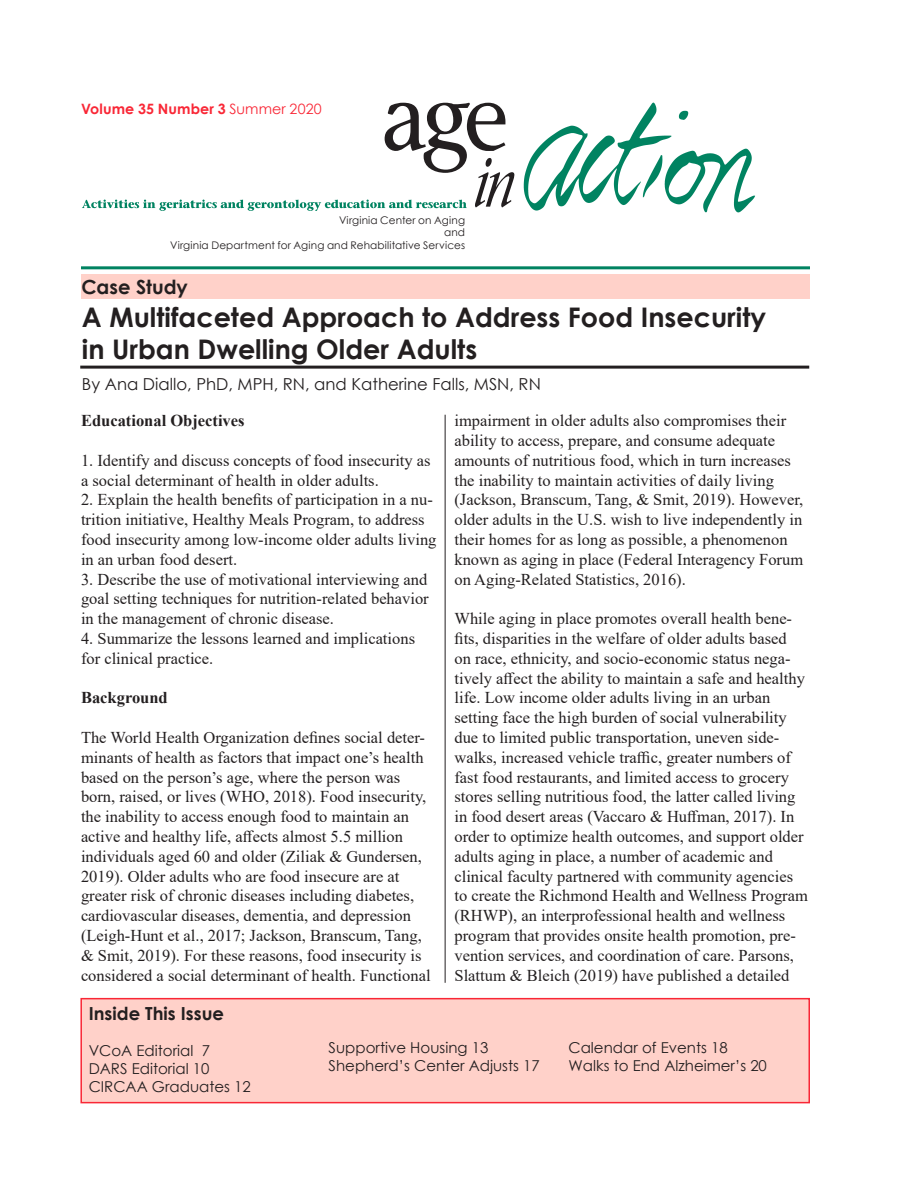
<style>
.page{position:relative;width:918px;height:1188px;background:#fff}
.page>*{position:absolute;margin:0;border:0;box-sizing:border-box;transform-origin:0 0}
.t1{font:700 27px "Century Gothic";color:#231f20}
.t2{font:700 19.5px "Century Gothic";color:#231f20}
.t3{font:700 18px "Century Gothic";color:#231f20}
.t4{font:16.5px/19.8px "Times New Roman";color:#231f20}
.t5{font:16.5px "Century Gothic";color:#231f20}
.t6{font:700 16.5px "Times New Roman";color:#231f20}
.t7{font:15px "Century Gothic";color:#231f20}
.t8{font:700 14.25px "Century Gothic";letter-spacing:.005em;color:#f92736}
.t9{font:10.5px "Century Gothic";letter-spacing:.01em;color:#231f20}
.s1{font-weight:400}
</style>
<div class="page">
<hr style="left:81px;top:266px;width:729px;height:3px;background:#008361">
<div style="left:81px;top:999px;width:728px;height:104px;background:#ffd1c9"></div>
<div style="left:80px;top:998px;width:730px;height:105px;border:2px solid #f92736"></div>
<hr style="left:445px;top:415px;width:1px;height:568px;background:#231f20">
<div style="left:81px;top:274px;width:729px;height:25px;background:#ffd1c9"></div>
<hr style="left:80px;top:366px;width:729px;height:3px;background:#231f20">
<img style="left:523px;top:103px;width:232px;height:109px">
<svg style="left:82px;top:103px;width:433px;height:108px"></svg>
<p class="t8" style="left:81px;top:98px;width:242px">Volume 35 Number 3 <span class="s1">Summer 2020</span></p>
<p class="t9" style="left:339px;top:212px;width:128px">Virginia Center on Aging</p>
<p class="t9" style="left:444px;top:225px;width:23px">and</p>
<p class="t9" style="left:170px;top:238px;width:296px">Virginia Department for Aging and Rehabilitative Services</p>
<p class="t2" style="left:81px;top:272px;width:108px">Case Study</p>
<p class="t1" style="left:82px;top:296px;width:686px">A Multifaceted Approach to Address Food Insecurity</p>
<p class="t1" style="left:82px;top:329px;width:397px">in Urban Dwelling Older Adults</p>
<p class="t5" style="left:82px;top:372px;width:460px">By Ana Diallo, PhD, MPH, RN, and Katherine Falls, MSN, RN</p>
<p class="t6" style="left:81px;top:409px;width:165px">Educational Objectives</p>
<p class="t4" style="left:81px;top:450px;width:351px">1. Identify and discuss concepts of food insecurity as a social determinant of health in older adults.</p>
<p class="t4" style="left:81px;top:489px;width:357px">2. Explain the health benefits of participation in a nu&shy;trition initiative, Healthy Meals Program, to address food insecurity among low-income older adults living in an urban food desert.</p>
<p class="t4" style="left:81px;top:569px;width:349px;text-align:justify">3. Describe the use of motivational interviewing and goal setting techniques for nutrition-related behavior in the management of chronic disease.</p>
<p class="t4" style="left:81px;top:628px;width:336px">4. Summarize the lessons learned and implications for clinical practice.</p>
<p class="t6" style="left:81px;top:686px;width:88px">Background</p>
<p class="t4" style="left:81px;top:727px;width:351px">The World Health Organization defines social deter&shy;minants of health as factors that impact one’s health based on the person’s age, where the person was born, raised, or lives (WHO, 2018). Food insecurity, the inability to access enough food to maintain an active and healthy life, affects almost 5.5 million individuals aged 60 and older (Ziliak &amp; Gundersen, 2019). Older adults who are food insecure are at greater risk of chronic diseases including diabetes, cardiovascular diseases, dementia, and depression (Leigh-Hunt et al., 2017; Jackson, Branscum, Tang, &amp; Smit, 2019). For these reasons, food insecurity is considered a social determinant of health. Functional</p>
<p class="t4" style="left:454px;top:410px;width:350px">impairment in older adults also compromises their ability to access, prepare, and consume adequate amounts of nutritious food, which in turn increases the inability to maintain activities of daily living (Jackson, Branscum, Tang, &amp; Smit, 2019). However, older adults in the U.S. wish to live independently in their homes for as long as possible, a phenomenon known as aging in place (Federal Interagency Forum on Aging-Related Statistics, 2016).</p>
<p class="t4" style="left:454px;top:608px;width:355px">While aging in place promotes overall health bene&shy;fits, disparities in the welfare of older adults based<br>on race, ethnicity, and socio-economic status nega&shy;tively affect the ability to maintain a safe and healthy life. Low income older adults living in an urban setting face the high burden of social vulnerability due to limited public transportation, uneven side&shy;walks, increased vehicle traffic, greater numbers of fast food restaurants, and limited access to grocery stores selling nutritious food, the latter called living in food desert areas (Vaccaro &amp; Huffman, 2017). In order to optimize health outcomes, and support older adults aging in place, a number of academic and clinical faculty partnered with community agencies to create the Richmond Health and Wellness Program (RHWP), an interprofessional health and wellness program that provides onsite health promotion, pre&shy;vention services, and coordination of care. Parsons, Slattum &amp; Bleich (2019) have published a detailed</p>
<p class="t3" style="left:89px;top:999px;width:137px">Inside This Issue</p>
<p class="t7" style="left:89px;top:1040px;width:123px">VCoA Editorial 7</p>
<p class="t7" style="left:89px;top:1058px;width:122px">DARS Editorial 10</p>
<p class="t7" style="left:89px;top:1076px;width:164px">CIRCAA Graduates 12</p>
<p class="t7" style="left:329px;top:1038px;width:161px">Supportive Housing 13</p>
<p class="t7" style="left:329px;top:1056px;width:213px">Shepherd’s Center Adjusts 17</p>
<p class="t7" style="left:569px;top:1038px;width:161px">Calendar of Events 18</p>
<p class="t7" style="left:569px;top:1056px;width:200px">Walks to End Alzheimer’s 20</p>
</div>
